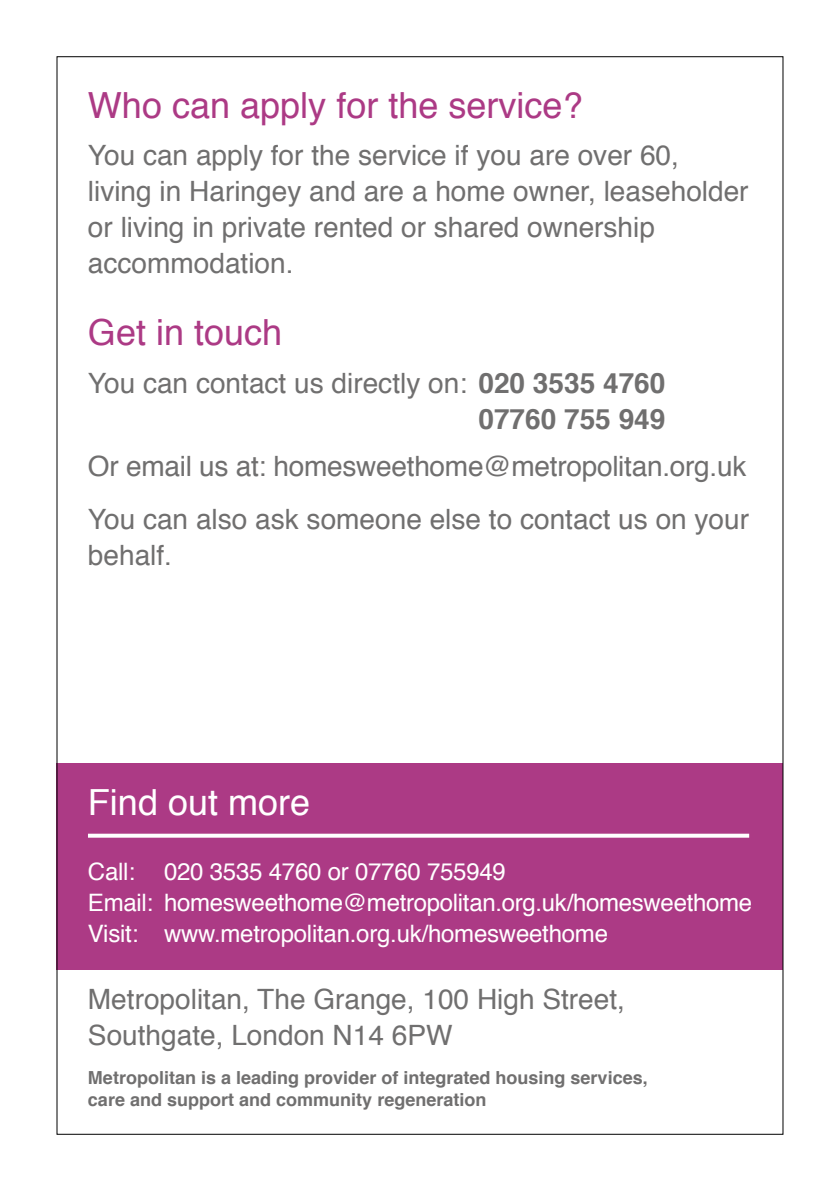
<style>
.page{position:relative;width:840px;height:1191px;background:#fff}
.page>*{position:absolute;margin:0;border:0;box-sizing:border-box;transform-origin:0 0}
.t1{font:36px "Helvetica";color:#ac3a85}
.t2{font:36px "Helvetica";color:#fff}
.t3{font:28px/36px "Helvetica";color:#706f6f}
.t4{font:24px/31px "Helvetica";letter-spacing:-.01em;color:#fff}
.t5{font:700 18px/22px "Helvetica";color:#706f6f}
.s1{font-weight:700}
</style>
<div class="page">
<div style="left:57px;top:763px;width:725px;height:206px;background:#ac3a85"></div>
<svg style="left:88px;top:833px;width:660px;height:4px;fill:#fff"></svg>
<p class="t1" style="left:88px;top:77px;width:496px">Who can apply for the service?</p>
<p class="t3" style="left:88px;top:138px;width:661px">You can apply for the service if you are over 60, living in Haringey and are a home owner, leaseholder or living in private rented or shared ownership accommodation.</p>
<p class="t1" style="left:88px;top:305px;width:196px">Get in touch</p>
<p class="t3" style="left:88px;top:365px;width:578px;text-align:right">You can contact us directly on: <span class="s1">020 3535 4760<br>07760 755 949</span></p>
<p class="t3" style="left:88px;top:440px;width:662px;line-height:53px">Or email us at: homesweethome@metropolitan.org.uk<br>You can also ask someone else to contact us on your</p>
<p class="t3" style="left:88px;top:538px;width:86px">behalf.</p>
<p class="t2" style="left:88px;top:775px;width:224px">Find out more</p>
<p class="t4" style="left:88px;top:857px;width:665px">Call: 020 3535 4760 or 07760 755949<br>Email: homesweethome@metropolitan.org.uk/homesweethome<br>Visit: www.metropolitan.org.uk/homesweethome</p>
<p class="t3" style="left:88px;top:982px;width:538px">Metropolitan, The Grange, 100 High Street,<br>Southgate, London N14 6PW</p>
<p class="t5" style="left:88px;top:1067px;width:561px">Metropolitan is a leading provider of integrated housing services, care and support and community regeneration</p>
</div>
